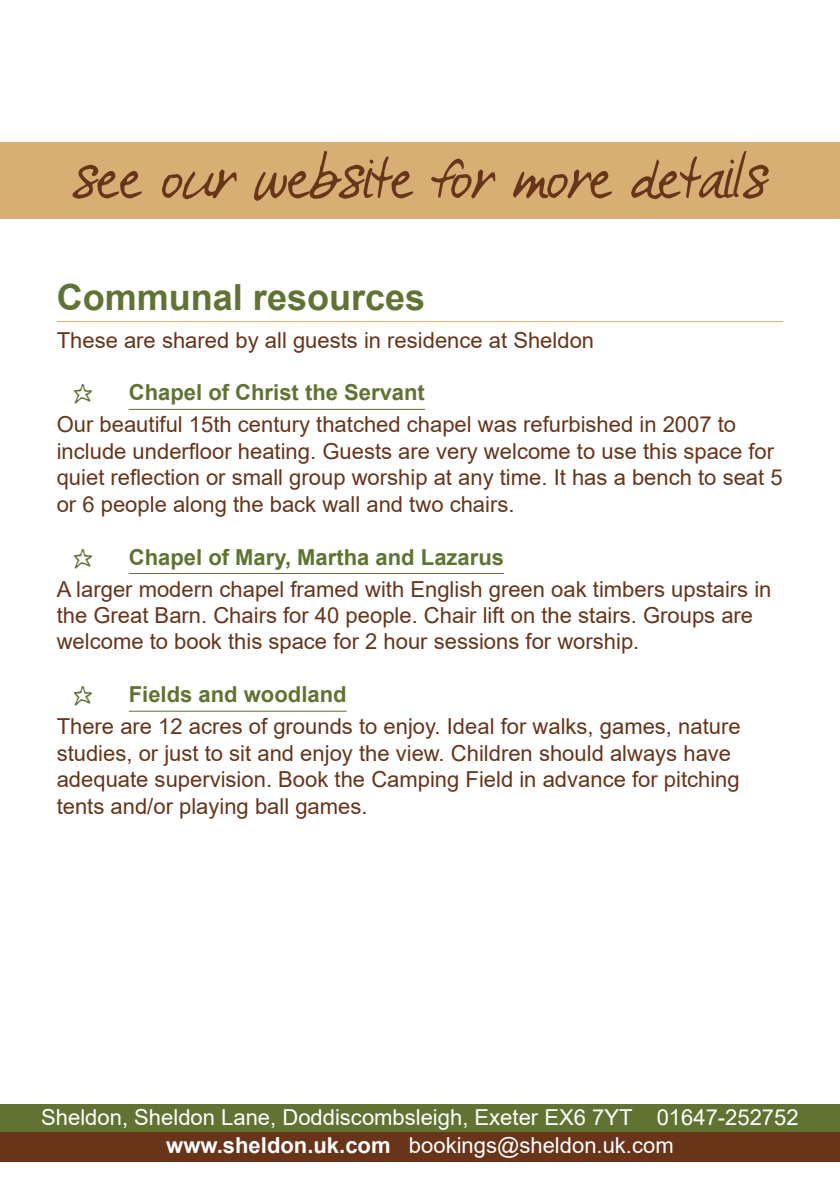
<style>
.page{position:relative;width:840px;height:1191px;background:#fff}
.page>*{position:absolute;margin:0;border:0;box-sizing:border-box;transform-origin:0 0}
.t1{font:72px "Comeunto Me";color:#68341a}
.t2{font:700 36px "Arial";color:#607332}
.t3{font:22px/26.4px "Arial";color:#68341a}
.t4{font:22px/28.2px "Arial";color:#fff;text-align:center}
.s1{font-family:"Comeunto Me";color:#607332}
.s2{font-weight:700;color:#607332}
.s3{font-weight:700}
</style>
<div class="page">
<div style="left:0;top:142px;width:839px;height:77px;background:#d7af75"></div>
<div style="left:0;top:1104px;width:838px;height:29px;background:#607332"></div>
<div style="left:0;top:1132px;width:838px;height:29px;background:#68341a"></div>
<hr style="left:57px;top:321px;width:725px;height:1px;background:#d7af75">
<hr style="left:129px;top:409px;width:296px;height:1px;background:#607332">
<hr style="left:129px;top:573px;width:375px;height:1px;background:#607332">
<hr style="left:129px;top:710px;width:217px;height:1px;background:#607332">
<h1 class="t1" style="left:72px;top:135px;width:696px">see our website for more details</h1>
<h2 class="t2" style="left:57px;top:272px;width:370px">Communal resources</h2>
<p class="t3" style="left:57px;top:326px;width:538px">These are shared by all guests in residence at Sheldon</p>
<p class="t3" style="left:57px;top:376px;width:680px;line-height:32px;text-indent:16px"><span class="s1">*</span> <span class="s2">Chapel of Christ the Servant<br></span>Our beautiful 15th century thatched chapel was refurbished in 2007 to</p>
<p class="t3" style="left:57px;top:438px;width:727px">include underfloor heating. Guests are very welcome to use this space for quiet reflection or small group worship at any time. It has a bench to seat 5 or 6 people along the back wall and two chairs.</p>
<p class="t3" style="left:57px;top:540px;width:716px;line-height:32px;text-indent:16px"><span class="s1">*</span> <span class="s2">Chapel of Mary, Martha and Lazarus<br></span>A larger modern chapel framed with English green oak timbers upstairs in</p>
<p class="t3" style="left:57px;top:602px;width:697px">the Great Barn. Chairs for 40 people. Chair lift on the stairs. Groups are welcome to book this space for 2 hour sessions for worship.</p>
<p class="t3" style="left:57px;top:678px;width:685px;line-height:32px;text-indent:16px"><span class="s1">*</span> <span class="s2">Fields and woodland<br></span>There are 12 acres of grounds to enjoy. Ideal for walks, games, nature</p>
<p class="t3" style="left:57px;top:739px;width:684px">studies, or just to sit and enjoy the view. Children should always have adequate supervision. Book the Camping Field in advance for pitching tents and/or playing ball games.</p>
<p class="t4" style="left:41px;top:1102px;width:758px">Sheldon, Sheldon Lane, Doddiscombsleigh, Exeter EX6 7YT 01647-252752 <span class="s3">www.sheldon.uk.com</span> bookings@sheldon.uk.com</p>
<p class="t4" style="left:660px;top:1102px;width:143px">01647-252752</p>
</div>
